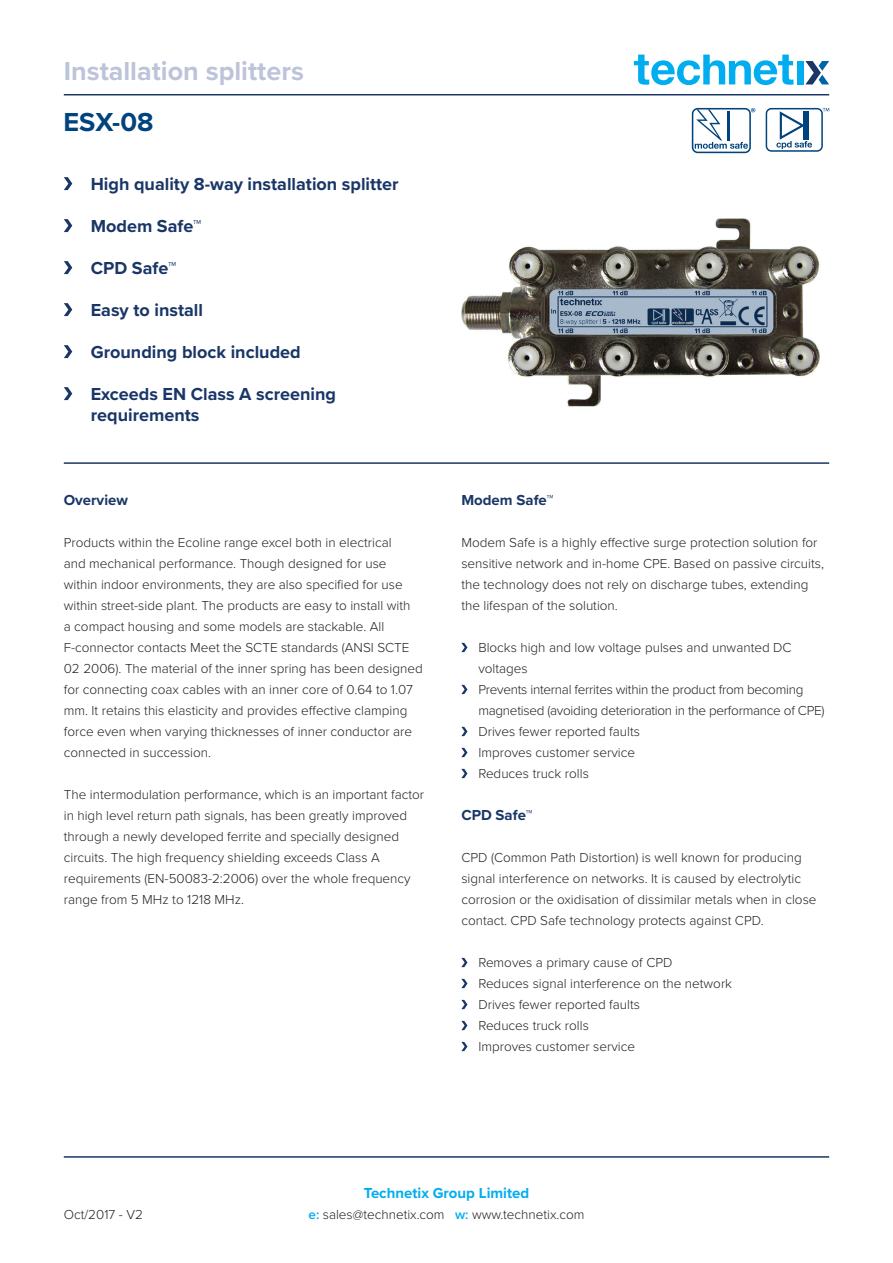
<style>
.page{position:relative;width:893px;height:1263px;background:#fff}
.page>*{position:absolute;margin:0;border:0;box-sizing:border-box;transform-origin:0 0}
.t1{font:700 27px "Proxima Nova";color:#bdc4da}
.t2{font:700 27px "Proxima Nova";color:#01437c}
.t3{font:700 18px/21px "Proxima Nova";color:#193667}
.t4{font:700 15px "Proxima Nova";color:#193667}
.t5{font:700 15px "Proxima Nova";color:#00aeef}
.overview_text{font:300 13.5px/21px "Proxima Nova";color:#231f20}
.overview_text-2{font:300 13.5px/21px "Proxima Nova";letter-spacing:-.02em;color:#231f20}
.s1{color:#253f8e}
.s2{font-weight:600;color:#00aeef}
</style>
<div class="page">
<hr style="left:64px;top:94px;width:765px;height:1px;background:#193667">
<hr style="left:64px;top:462px;width:765px;height:2px;background:#193667">
<svg style="left:634px;top:55px;width:159px;height:30px"></svg>
<div style="left:797px;top:61px;width:6px;height:23px;background:#00aeef"></div>
<svg style="left:805px;top:61px;width:24px;height:23px"></svg>
<hr style="left:64px;top:1156px;width:765px;height:2px;background:#193667">
<svg style="left:64px;top:177px;width:8px;height:13px"></svg>
<svg style="left:64px;top:219px;width:8px;height:13px"></svg>
<svg style="left:64px;top:261px;width:8px;height:13px"></svg>
<svg style="left:64px;top:303px;width:8px;height:13px"></svg>
<svg style="left:64px;top:345px;width:8px;height:13px"></svg>
<svg style="left:64px;top:387px;width:8px;height:13px"></svg>
<svg style="left:461px;top:643px;width:6px;height:9px"></svg>
<svg style="left:461px;top:685px;width:6px;height:9px"></svg>
<svg style="left:461px;top:727px;width:6px;height:9px"></svg>
<svg style="left:461px;top:748px;width:6px;height:9px"></svg>
<svg style="left:461px;top:769px;width:6px;height:9px"></svg>
<svg style="left:461px;top:958px;width:6px;height:9px"></svg>
<svg style="left:461px;top:979px;width:6px;height:9px"></svg>
<svg style="left:461px;top:1000px;width:6px;height:9px"></svg>
<svg style="left:461px;top:1021px;width:6px;height:9px"></svg>
<svg style="left:461px;top:1042px;width:6px;height:9px"></svg>
<svg style="left:692px;top:108px;width:63px;height:45px"></svg>
<svg style="left:766px;top:108px;width:63px;height:44px"></svg>
<img style="left:461px;top:218px;width:359px;height:189px">
<h1 class="t1" style="left:64px;top:51px;width:242px">Installation splitters</h1>
<h1 class="t2" style="left:64px;top:102px;width:91px">ESX-08</h1>
<p class="t3" style="left:64px;top:173px;width:336px">• High quality 8-way installation splitter</p>
<p class="t3" style="left:64px;top:215px;width:139px">• Modem Safe™</p>
<p class="t3" style="left:64px;top:257px;width:114px">• CPD Safe™</p>
<p class="t3" style="left:64px;top:299px;width:141px">• Easy to install</p>
<p class="t3" style="left:64px;top:341px;width:238px">• Grounding block included</p>
<p class="t3" style="left:91px;top:383px;width:247px;text-indent:-27px">• Exceeds EN Class A screening requirements</p>
<p class="t4" style="left:64px;top:489px;width:66px">Overview</p>
<p class="overview_text" style="left:64px;top:532px;width:360px">Products within the Ecoline range excel both in electrical<br>and mechanical performance. Though designed for use within indoor environments, they are also specified for use within street-side plant. The products are easy to install with<br>a compact housing and some models are stackable. All F-connector contacts Meet the SCTE standards (ANSI SCTE 02 2006). The material of the inner spring has been designed for connecting coax cables with an inner core of 0.64 to 1.07 mm. It retains this elasticity and provides effective clamping force even when varying thicknesses of inner conductor are connected in succession.</p>
<p class="overview_text" style="left:64px;top:784px;width:362px">The intermodulation performance, which is an important factor in high level return path signals, has been greatly improved through a newly developed ferrite and specially designed circuits. The high frequency shielding exceeds Class A requirements (EN-50083-2:2006) over the whole frequency range from 5 MHz to 1218 MHz.</p>
<p class="t4" style="left:461px;top:489px;width:94px">Modem Safe™</p>
<p class="overview_text" style="left:461px;top:532px;width:364px">Modem Safe is a highly effective surge protection solution for sensitive network and in-home CPE. Based on passive circuits, the technology does not rely on discharge tubes, extending the lifespan of the solution.</p>
<p class="overview_text" style="left:478px;top:637px;width:315px;text-indent:-17px"><span class="s1">•</span> Blocks high and low voltage pulses and unwanted DC voltages</p>
<p class="overview_text-2" style="left:478px;top:679px;width:348px;text-indent:-17px"><span class="s1">•</span> Prevents internal ferrites within the product from becoming magnetised (avoiding deterioration in the performance of CPE)</p>
<p class="overview_text" style="left:461px;top:721px;width:180px"><span class="s1">•</span> Drives fewer reported faults</p>
<p class="overview_text" style="left:461px;top:742px;width:175px"><span class="s1">•</span> Improves customer service</p>
<p class="overview_text" style="left:461px;top:763px;width:129px"><span class="s1">•</span> Reduces truck rolls</p>
<p class="t4" style="left:461px;top:804px;width:73px">CPD Safe™</p>
<p class="overview_text" style="left:461px;top:847px;width:357px">CPD (Common Path Distortion) is well known for producing signal interference on networks. It is caused by electrolytic corrosion or the oxidisation of dissimilar metals when in close contact. CPD Safe technology protects against CPD.</p>
<p class="overview_text" style="left:461px;top:952px;width:213px"><span class="s1">•</span> Removes a primary cause of CPD</p>
<p class="overview_text" style="left:461px;top:973px;width:272px"><span class="s1">•</span> Reduces signal interference on the network</p>
<p class="overview_text" style="left:461px;top:994px;width:180px"><span class="s1">•</span> Drives fewer reported faults</p>
<p class="overview_text" style="left:461px;top:1015px;width:129px"><span class="s1">•</span> Reduces truck rolls</p>
<p class="overview_text" style="left:461px;top:1036px;width:175px"><span class="s1">•</span> Improves customer service</p>
<p class="t5" style="left:364px;top:1182px;width:167px">Technetix Group Limited</p>
<p class="overview_text" style="left:64px;top:1204px;width:81px">Oct/2017 - V2</p>
<p class="overview_text" style="left:309px;top:1204px;width:277px"><span class="s2">e:</span> sales@technetix.com <span class="s2">w:</span> www.technetix.com</p>
</div>
